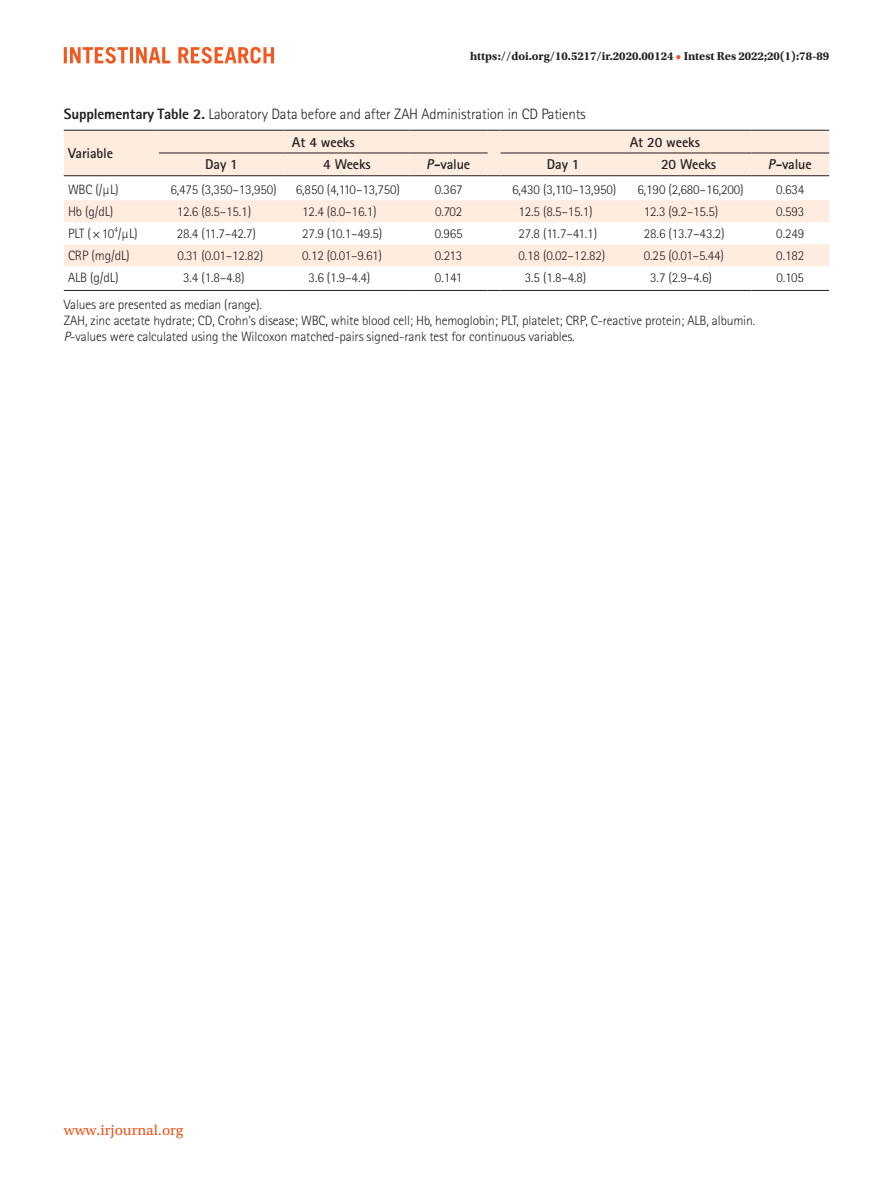
<style>
.page{position:relative;width:893px;height:1191px;background:#fff}
.page>*{position:absolute;margin:0;border:0;box-sizing:border-box;transform-origin:0 0}
.표그림제목{font:300 15px "Rotis Sans Serif Std";letter-spacing:-.01em;color:#231f20}
.t1{font:15px "Utopia Std Capt";color:#f15921}
.표항목{font:700 14.25px "Rotis Sans Serif Std";letter-spacing:-.01em;color:#231f20}
.표본문{font:300 13.5px/16.2px "Rotis Sans Serif Std";letter-spacing:-.01em;color:#231f20}
.하시라{font:700 12px "Utopia Std";color:#231f20}
.표본문-2{font:300 7.8px "Rotis Sans Serif Std";color:#231f20}
.s1{color:#f15921}
.s2{font-weight:800}
.s3{font-style:italic}
</style>
<div class="page">
<svg style="left:64px;top:47px;width:210px;height:17px"></svg>
<svg style="left:64px;top:131px;width:765px;height:135px;fill:#feecdf"></svg>
<hr style="left:64px;top:130px;width:95px;height:1px;background:#231f20">
<hr style="left:159px;top:130px;width:125px;height:1px;background:#231f20">
<hr style="left:284px;top:130px;width:126px;height:1px;background:#231f20">
<hr style="left:410px;top:130px;width:78px;height:1px;background:#231f20">
<svg style="left:488px;top:130px;width:13px;height:1px"></svg>
<hr style="left:501px;top:130px;width:125px;height:1px;background:#231f20">
<hr style="left:626px;top:130px;width:125px;height:1px;background:#231f20">
<hr style="left:751px;top:130px;width:78px;height:1px;background:#231f20">
<hr style="left:159px;top:153px;width:125px;height:1px;background:#231f20">
<hr style="left:284px;top:153px;width:126px;height:1px;background:#231f20">
<hr style="left:410px;top:153px;width:78px;height:1px;background:#231f20">
<hr style="left:501px;top:153px;width:125px;height:1px;background:#231f20">
<hr style="left:626px;top:153px;width:125px;height:1px;background:#231f20">
<hr style="left:751px;top:153px;width:78px;height:1px;background:#231f20">
<hr style="left:64px;top:175px;width:95px;height:1px;background:#231f20">
<hr style="left:159px;top:175px;width:125px;height:1px;background:#231f20">
<hr style="left:284px;top:175px;width:126px;height:1px;background:#231f20">
<hr style="left:410px;top:175px;width:78px;height:1px;background:#231f20">
<svg style="left:488px;top:175px;width:13px;height:1px"></svg>
<hr style="left:501px;top:175px;width:125px;height:1px;background:#231f20">
<hr style="left:626px;top:175px;width:125px;height:1px;background:#231f20">
<hr style="left:751px;top:175px;width:78px;height:1px;background:#231f20">
<hr style="left:64px;top:290px;width:95px;height:1px;background:#231f20">
<hr style="left:159px;top:290px;width:125px;height:1px;background:#231f20">
<hr style="left:284px;top:290px;width:126px;height:1px;background:#231f20">
<hr style="left:410px;top:290px;width:78px;height:1px;background:#231f20">
<svg style="left:488px;top:290px;width:13px;height:1px"></svg>
<hr style="left:501px;top:290px;width:125px;height:1px;background:#231f20">
<hr style="left:626px;top:290px;width:125px;height:1px;background:#231f20">
<hr style="left:751px;top:290px;width:78px;height:1px;background:#231f20">
<p class="하시라" style="left:470px;top:49px;width:361px">https://doi.org/10.5217/ir.2020.00124 <span class="s1">•</span> Intest Res 2022;20(1):78-89</p>
<p class="표그림제목" style="left:64px;top:105px;width:524px"><span class="s2">Supplementary Table 2.</span> Laboratory Data before and after ZAH Administration in CD Patients</p>
<p class="표항목" style="left:68px;top:144px;width:47px">Variable</p>
<p class="표항목" style="left:292px;top:133px;width:64px">At 4 weeks</p>
<p class="표항목" style="left:630px;top:133px;width:72px">At 20 weeks</p>
<p class="표항목" style="left:205px;top:155px;width:34px">Day 1</p>
<p class="표항목" style="left:323px;top:155px;width:49px">4 Weeks</p>
<p class="표항목" style="left:426px;top:155px;width:46px"><span class="s3">P</span>-value</p>
<p class="표항목" style="left:547px;top:155px;width:34px">Day 1</p>
<p class="표항목" style="left:661px;top:155px;width:57px">20 Weeks</p>
<p class="표항목" style="left:768px;top:155px;width:46px"><span class="s3">P</span>-value</p>
<p class="표본문" style="left:68px;top:181px;width:52px">WBC (/μL)</p>
<p class="표본문" style="left:171px;top:181px;width:108px">6,475 (3,350–13,950)</p>
<p class="표본문" style="left:296px;top:181px;width:106px">6,850 (4,110–13,750)</p>
<p class="표본문" style="left:435px;top:181px;width:29px">0.367</p>
<p class="표본문" style="left:512px;top:181px;width:106px">6,430 (3,110–13,950)</p>
<p class="표본문" style="left:638px;top:181px;width:108px">6,190 (2,680–16,200)</p>
<p class="표본문" style="left:776px;top:181px;width:29px">0.634</p>
<p class="표본문" style="left:68px;top:203px;width:47px">Hb (g/dL)</p>
<p class="표본문" style="left:177px;top:203px;width:76px">12.6 (8.5–15.1)</p>
<p class="표본문" style="left:302px;top:203px;width:76px">12.4 (8.0–16.1)</p>
<p class="표본문" style="left:435px;top:203px;width:29px">0.702</p>
<p class="표본문" style="left:518px;top:203px;width:76px">12.5 (8.5–15.1)</p>
<p class="표본문" style="left:644px;top:203px;width:76px">12.3 (9.2–15.5)</p>
<p class="표본문" style="left:776px;top:203px;width:29px">0.593</p>
<p class="표본문" style="left:68px;top:225px;width:71px">PLT (×10 /μL)</p>
<p class="표본문-2" style="left:114px;top:224px;width:5px">4</p>
<p class="표본문" style="left:177px;top:225px;width:81px">28.4 (11.7–42.7)</p>
<p class="표본문" style="left:302px;top:225px;width:82px">27.9 (10.1–49.5)</p>
<p class="표본문" style="left:435px;top:225px;width:29px">0.965</p>
<p class="표본문" style="left:518px;top:225px;width:80px">27.8 (11.7–41.1)</p>
<p class="표본문" style="left:644px;top:225px;width:82px">28.6 (13.7–43.2)</p>
<p class="표본문" style="left:776px;top:225px;width:29px">0.249</p>
<p class="표본문" style="left:68px;top:247px;width:63px">CRP (mg/dL)</p>
<p class="표본문" style="left:177px;top:247px;width:88px">0.31 (0.01–12.82)</p>
<p class="표본문" style="left:302px;top:247px;width:81px">0.12 (0.01–9.61)</p>
<p class="표본문" style="left:435px;top:247px;width:29px">0.213</p>
<p class="표본문" style="left:518px;top:247px;width:88px">0.18 (0.02–12.82)</p>
<p class="표본문" style="left:644px;top:247px;width:82px">0.25 (0.01–5.44)</p>
<p class="표본문" style="left:776px;top:247px;width:29px">0.182</p>
<p class="표본문" style="left:68px;top:269px;width:52px">ALB (g/dL)</p>
<p class="표본문" style="left:183px;top:269px;width:63px">3.4 (1.8–4.8)</p>
<p class="표본문" style="left:309px;top:269px;width:63px">3.6 (1.9–4.4)</p>
<p class="표본문" style="left:435px;top:269px;width:29px">0.141</p>
<p class="표본문" style="left:525px;top:269px;width:63px">3.5 (1.8–4.8)</p>
<p class="표본문" style="left:650px;top:269px;width:63px">3.7 (2.9–4.6)</p>
<p class="표본문" style="left:777px;top:269px;width:29px">0.105</p>
<p class="표본문" style="left:64px;top:296px;width:200px">Values are presented as median (range).</p>
<p class="표본문" style="left:64px;top:312px;width:693px">ZAH, zinc acetate hydrate; CD, Crohn's disease; WBC, white blood cell; Hb, hemoglobin; PLT, platelet; CRP, C-reactive protein; ALB, albumin.<br><span class="s3">P</span>-values were calculated using the Wilcoxon matched-pairs signed-rank test for continuous variables.</p>
<p class="t1" style="left:64px;top:1122px;width:121px">www.irjournal.org</p>
</div>
